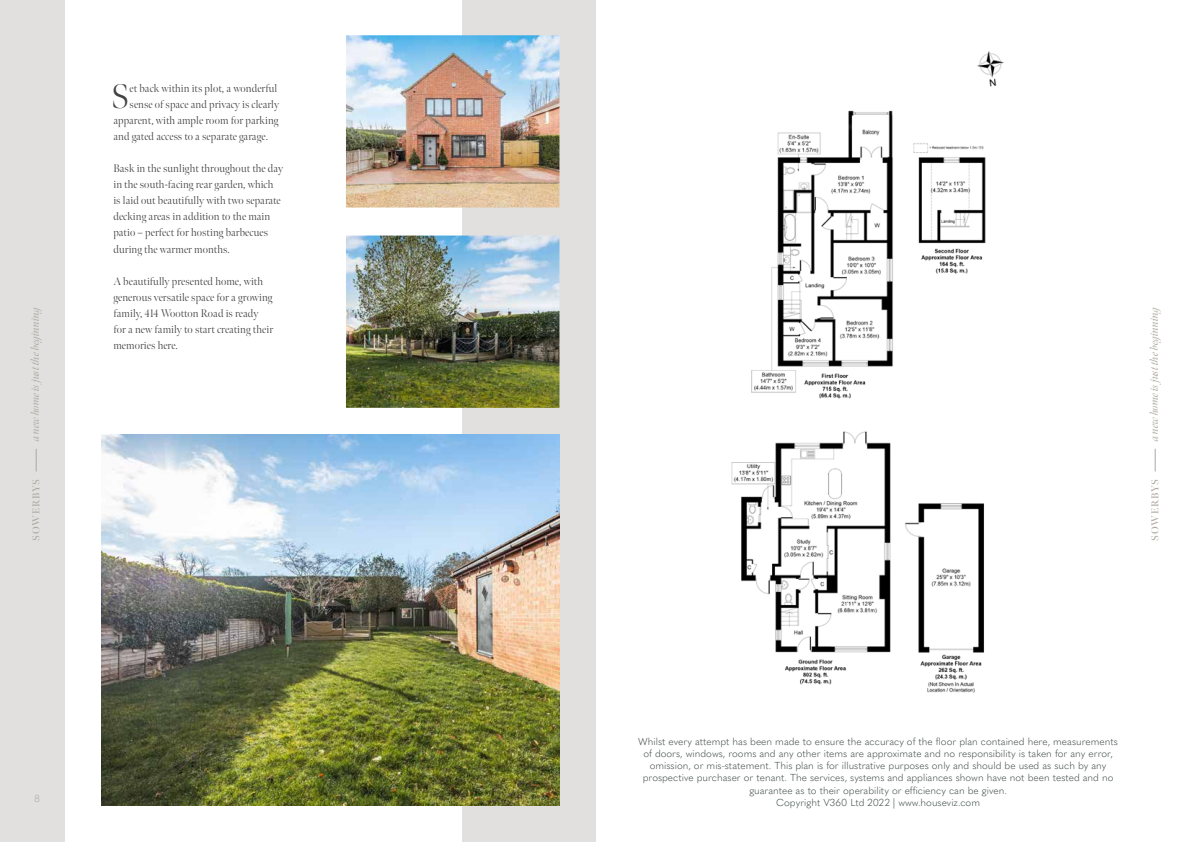
<style>
.page{position:relative;width:1191px;height:842px;background:#fff}
.page>*{position:absolute;margin:0;border:0;box-sizing:border-box;transform-origin:0 0}
.t1{font:300 34px "Meno Banner";color:#434141}
.t2{font:300 11px/16px "Meno Banner";letter-spacing:.01em;color:#434141}
.t3{font:italic 11px "Meno Banner";letter-spacing:-.01em;color:#ada8a0}
.t4{font:300 10px/12px "Quasimoda";color:#3e4b47;text-align:center}
.t5{font:600 10px "Meno Banner";letter-spacing:.08em;color:#ada8a0}
.t6{font:300 10px "Quasimoda";color:#ada8a0}
</style>
<div class="page">
<div style="left:0;top:0;width:595px;height:842px;background:#e2e0df"></div>
<svg style="left:1155px;top:449px;width:1px;height:22px"></svg>
<svg style="left:36px;top:449px;width:1px;height:22px"></svg>
<img style="left:731px;top:51px;width:273px;height:642px">
<div style="left:65px;top:0;width:397px;height:842px;background:#fff"></div>
<img style="left:346px;top:236px;width:213px;height:172px">
<img style="left:102px;top:434px;width:457px;height:372px">
<img style="left:346px;top:35px;width:213px;height:173px">
<p class="t3" style="left:29px;top:441px;width:138px;rotate:-90deg">a new home is just the beginning</p>
<p class="t5" style="left:30px;top:541px;width:63px;rotate:-90deg">SOWERBYS</p>
<h1 class="t1" style="left:111px;top:76px;width:20px">S</h1>
<p class="t2" style="left:130px;top:81px;width:149px">et back within its plot, a wonderful</p>
<p class="t2" style="left:130px;top:97px;width:151px">sense of space and privacy is clearly</p>
<p class="t2" style="left:113px;top:113px;width:166px">apparent, with ample room for parking</p>
<p class="t2" style="left:113px;top:129px;width:156px">and gated access to a separate garage.</p>
<p class="t2" style="left:113px;top:161px;width:171px">Bask in the sunlight throughout the day in the south-facing rear garden, which is laid out beautifully with two separate decking areas in addition to the main patio – perfect for hosting barbecues during the warmer months.</p>
<p class="t2" style="left:113px;top:273px;width:161px">A beautifully presented home, with generous versatile space for a growing family, 414 Wootton Road is ready for a new family to start creating their memories here.</p>
<p class="t6" style="left:35px;top:791px;width:7px">8</p>
<p class="t3" style="left:1147px;top:441px;width:138px;rotate:-90deg">a new home is just the beginning</p>
<p class="t5" style="left:1149px;top:541px;width:63px;rotate:-90deg">SOWERBYS</p>
<p class="t4" style="left:638px;top:735px;width:481px">Whilst every attempt has been made to ensure the accuracy of the floor plan contained here, measurements of doors, windows, rooms and any other items are approximate and no responsibility is taken for any error, omission, or mis-statement. This plan is for illustrative purposes only and should be used as such by any prospective purchaser or tenant. The services, systems and appliances shown have not been tested and no guarantee as to their operability or efficiency can be given.<br>Copyright V360 Ltd 2022 | www.houseviz.com</p>
</div>
